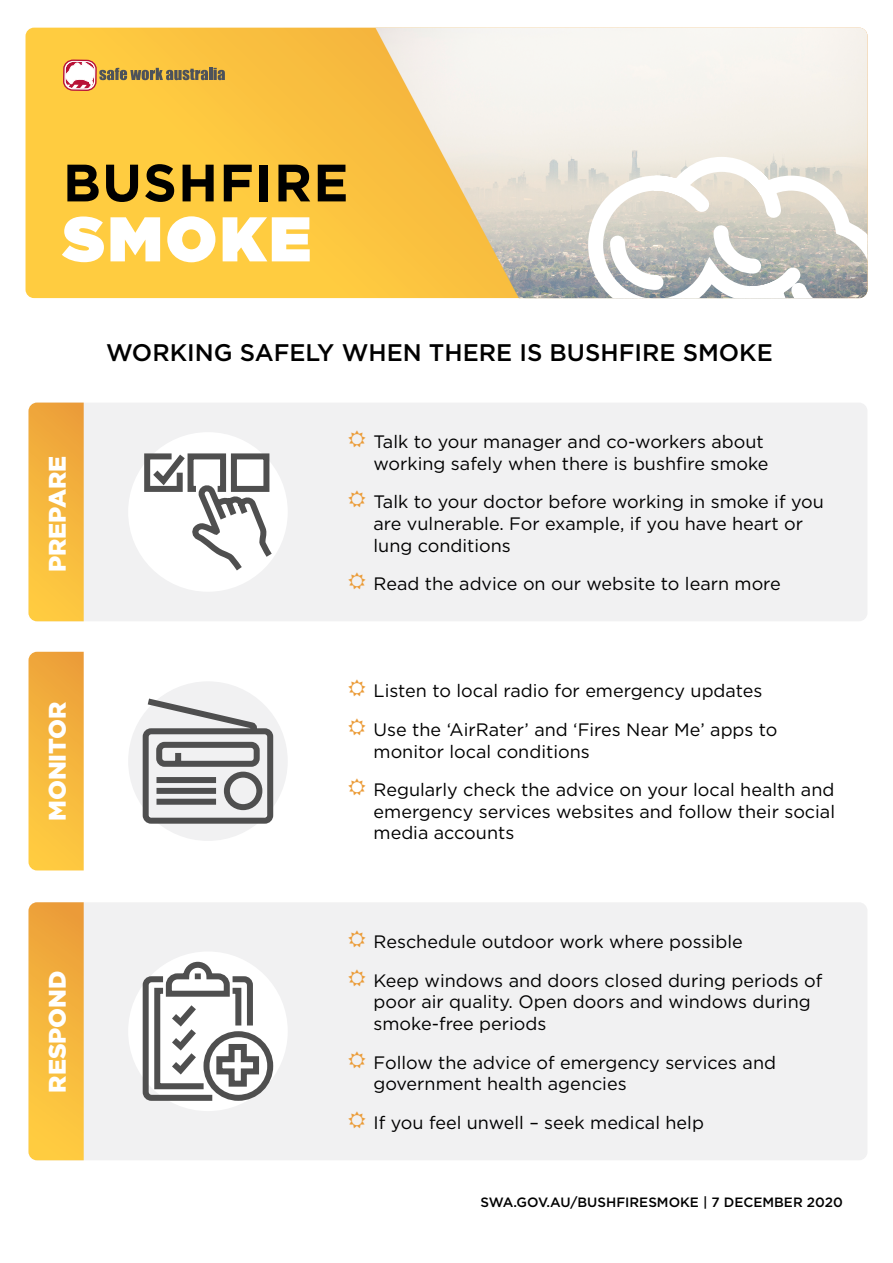
<style>
.page{position:relative;width:893px;height:1263px;background:#fff}
.page>*{position:absolute;margin:0;border:0;box-sizing:border-box;transform-origin:0 0}
.t1{font:900 63px "Gotham";letter-spacing:.05em;color:#fff}
.t2{font:700 52.5px "Gotham";letter-spacing:.025em;color:#000}
.t3{font:500 24px "Gotham";color:#000}
.t4{font:900 24px "Gotham";color:#fff}
.t5{font:18px/21.6px "Gotham";color:#000}
.t6{font:500 13.5px "Gotham";color:#000}
</style>
<div class="page">
<div style="left:128px;top:681px;width:160px;height:160px;background:#f1f1f2;border-radius:50%"></div>
<div style="left:29px;top:403px;width:838px;height:218px;background:#f1f1f2;border-radius:9px"></div>
<div style="left:128px;top:432px;width:160px;height:160px;background:#fff;border-radius:50%"></div>
<div style="left:29px;top:902px;width:838px;height:258px;background:#f1f1f2;border-radius:9px"></div>
<div style="left:128px;top:951px;width:160px;height:160px;background:#fff;border-radius:50%"></div>
<svg style="left:29px;top:902px;width:55px;height:258px;background:#f5b63e"></svg>
<svg style="left:29px;top:403px;width:55px;height:218px;background:#f5b73e"></svg>
<svg style="left:26px;top:28px;width:262px;height:270px;background:#feca3f"></svg>
<img style="left:288px;top:28px;width:579px;height:270px">
<svg style="left:581px;top:149px;width:286px;height:149px"></svg>
<svg style="left:64px;top:60px;width:161px;height:31px;background:#d8ac5b"></svg>
<svg style="left:29px;top:652px;width:55px;height:218px;background:#f5b73e"></svg>
<svg style="left:144px;top:453px;width:128px;height:118px"></svg>
<svg style="left:142px;top:698px;width:132px;height:126px"></svg>
<svg style="left:142px;top:959px;width:134px;height:142px"></svg>
<h2 class="t2" style="left:63px;top:148px;width:287px">BUSHFIRE</h2>
<h1 class="t1" style="left:63px;top:194px;width:250px">SMOKE</h1>
<h3 class="t4" style="left:41px;top:572px;width:118px;rotate:-90deg">PREPARE</h3>
<h3 class="t4" style="left:41px;top:821px;width:121px;rotate:-90deg">MONITOR</h3>
<h3 class="t4" style="left:41px;top:1092px;width:124px;rotate:-90deg">RESPOND</h3>
<h3 class="t3" style="left:106px;top:337px;width:668px">WORKING SAFELY WHEN THERE IS BUSHFIRE SMOKE</h3>
<p class="t5" style="left:374px;top:431px;width:396px">Talk to your manager and co-workers about working safely when there is bushfire smoke</p>
<p class="t5" style="left:374px;top:491px;width:452px">Talk to your doctor before working in smoke if you are vulnerable. For example, if you have heart or lung conditions</p>
<p class="t5" style="left:374px;top:573px;width:409px">Read the advice on our website to learn more</p>
<p class="t5" style="left:374px;top:671px;width:405px;line-height:38.5px">Listen to local radio for emergency updates<br>Use the ‘AirRater’ and ‘Fires Near Me’ apps to</p>
<p class="t5" style="left:374px;top:731px;width:462px;line-height:38.5px">monitor local conditions<br>Regularly check the advice on your local health and</p>
<p class="t5" style="left:374px;top:800px;width:463px">emergency services websites and follow their social media accounts</p>
<p class="t5" style="left:374px;top:922px;width:450px;line-height:38.5px">Reschedule outdoor work where possible<br>Keep windows and doors closed during periods of</p>
<p class="t5" style="left:374px;top:991px;width:439px">poor air quality. Open doors and windows during smoke-free periods</p>
<p class="t5" style="left:374px;top:1051px;width:404px">Follow the advice of emergency services and government health agencies</p>
<p class="t5" style="left:374px;top:1111px;width:332px">If you feel unwell – seek medical help</p>
<p class="t6" style="left:481px;top:1193px;width:364px">SWA.GOV.AU/BUSHFIRESMOKE | 7 DECEMBER 2020</p>
</div>
